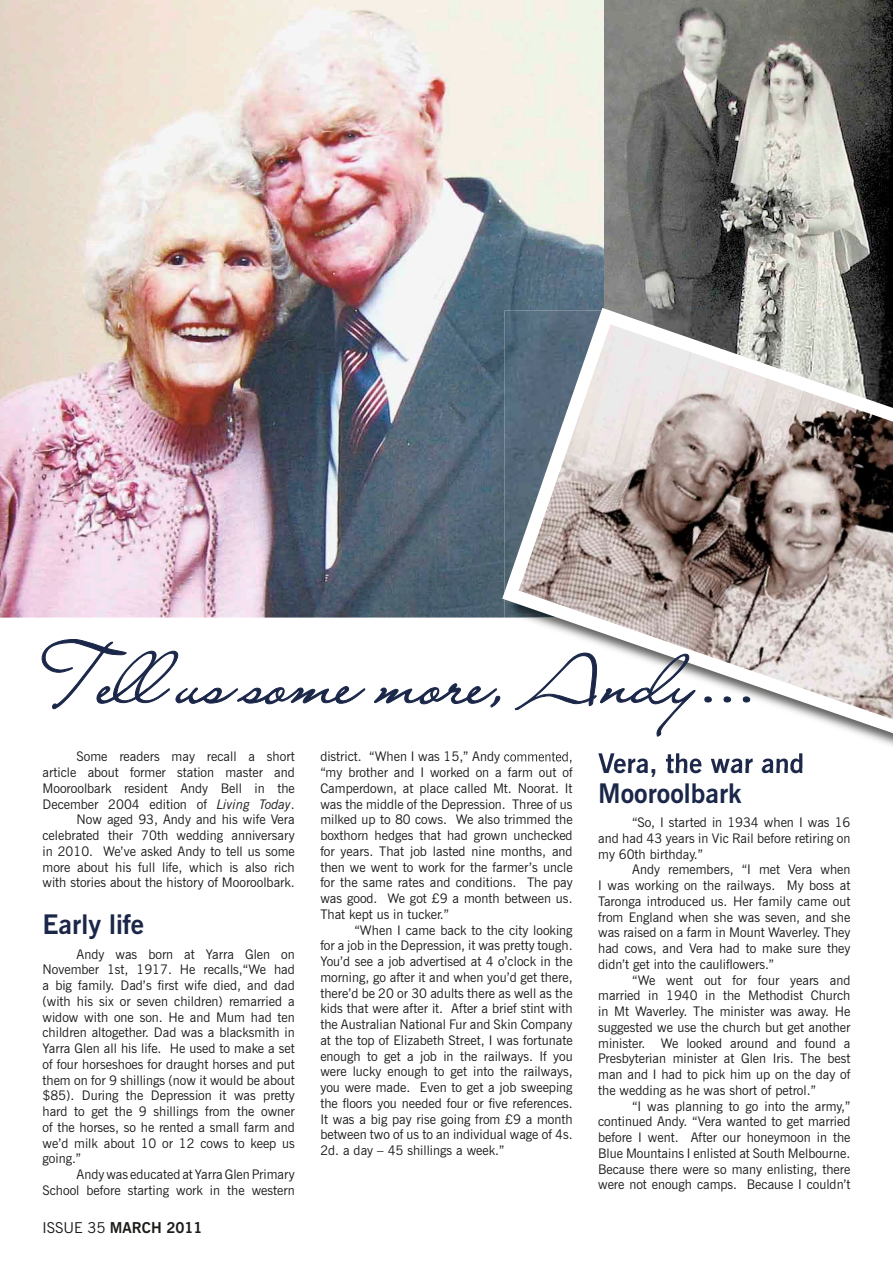
<style>
.page{position:relative;width:893px;height:1263px;background:#fff}
.page>*{position:absolute;margin:0;border:0;box-sizing:border-box;transform-origin:0 0}
.t1{font:72.45px "Liana";color:#1b2749}
.t2{font:700 27px/30px "News Gothic BT";color:#1b2749}
.t3{font:700 15px "News Gothic BT";color:#1b1b1a}
.t4{font:13.2px/15.8px "News Gothic BT";color:#1b1b1a;text-align:justify}
.s1{font-style:italic}
.s2{font-weight:400}
</style>
<div class="page">
<img style="left:0;top:0;width:604px;height:617px">
<img style="left:604px;top:0;width:289px;height:308px">
<img style="left:505px;top:752px;width:67px;height:12px">
<img style="left:598px;top:753px;width:205px;height:14px">
<svg style="left:502px;top:308px;width:391px;height:425px;background:#ada6a5"></svg>
<svg style="left:41px;top:639px;width:325px;height:70px"></svg>
<svg style="left:374px;top:683px;width:127px;height:25px"></svg>
<svg style="left:515px;top:652px;width:181px;height:85px"></svg>
<svg style="left:704px;top:696px;width:8px;height:7px"></svg>
<svg style="left:723px;top:696px;width:8px;height:7px"></svg>
<svg style="left:742px;top:696px;width:8px;height:7px"></svg>
<h1 class="t1" style="left:35px;top:634px;width:728px">Tell us some more, Andy...</h1>
<p class="t4" style="left:43px;top:749px;width:254px;text-align:right">Some readers may recall a short article about former station master and Mooroolbark resident Andy Bell in the December 2004 edition of <span class="s1">Living Today</span>.<br>Now aged 93, Andy and his wife Vera celebrated their 70th wedding anniversary in 2010. We’ve asked Andy to tell us some more about his full life, which is also rich with stories about the history of Mooroolbark.</p>
<h2 class="t2" style="left:43px;top:909px;width:103px">Early life</h2>
<p class="t4" style="left:43px;top:946px;width:254px;text-indent:34px">Andy was born at Yarra Glen on November 1st, 1917. He recalls,“We had a big family. Dad’s first wife died, and dad (with his six or seven children) remarried a widow with one son. He and Mum had ten children altogether. Dad was a blacksmith in Yarra Glen all his life. He used to make a set of four horseshoes for draught horses and put them on for 9 shillings (now it would be about $85). During the Depression it was pretty hard to get the 9 shillings from the owner of the horses, so he rented a small farm and we’d milk about 10 or 12 cows to keep us going.”</p>
<p class="t4" style="left:43px;top:1166px;width:254px;text-align:right">Andy was educated at Yarra Glen Primary<br>School before starting work in the western</p>
<p class="t3" style="left:43px;top:1218px;width:162px"><span class="s2">ISSUE 35</span> MARCH 2011</p>
<p class="t4" style="left:320px;top:749px;width:254px">district. “When I was 15,” Andy commented, “my brother and I worked on a farm out of Camperdown, at place called Mt. Noorat. It was the middle of the Depression. Three of us milked up to 80 cows. We also trimmed the boxthorn hedges that had grown unchecked for years. That job lasted nine months, and then we went to work for the farmer’s uncle for the same rates and conditions. The pay was good. We got £9 a month between us.<br>That kept us in tucker.”</p>
<p class="t4" style="left:320px;top:922px;width:254px;text-indent:34px">“When I came back to the city looking for a job in the Depression, it was pretty tough.<br>You’d see a job advertised at 4 o’clock in the morning, go after it and when you’d get there, there’d be 20 or 30 adults there as well as the kids that were after it. After a brief stint with the Australian National Fur and Skin Company at the top of Elizabeth Street, I was fortunate enough to get a job in the railways. If you were lucky enough to get into the railways, you were made. Even to get a job sweeping the floors you needed four or five references.<br>It was a big pay rise going from £9 a month between two of us to an individual wage of 4s.<br>2d. a day – 45 shillings a week.”</p>
<h2 class="t2" style="left:598px;top:748px;width:207px">Vera, the war and<br>Mooroolbark</h2>
<p class="t4" style="left:598px;top:814px;width:254px;text-indent:34px">“So, I started in 1934 when I was 16 and had 43 years in Vic Rail before retiring on my 60th birthday.”</p>
<p class="t4" style="left:598px;top:862px;width:254px;text-indent:34px">Andy remembers, “I met Vera when I was working on the railways. My boss at Taronga introduced us. Her family came out from England when she was seven, and she was raised on a farm in Mount Waverley. They had cows, and Vera had to make sure they didn’t get into the cauliflowers.”</p>
<p class="t4" style="left:598px;top:972px;width:254px;text-indent:34px">“We went out for four years and married in 1940 in the Methodist Church in Mt Waverley. The minister was away. He suggested we use the church but get another minister. We looked around and found a Presbyterian minister at Glen Iris. The best man and I had to pick him up on the day of the wedding as he was short of petrol.”</p>
<p class="t4" style="left:598px;top:1098px;width:254px;text-indent:34px">“I was planning to go into the army,” continued Andy. “Vera wanted to get married before I went. After our honeymoon in the Blue Mountains I enlisted at South Melbourne.<br>Because there were so many enlisting, there were not enough camps. Because I couldn’t</p>
</div>
